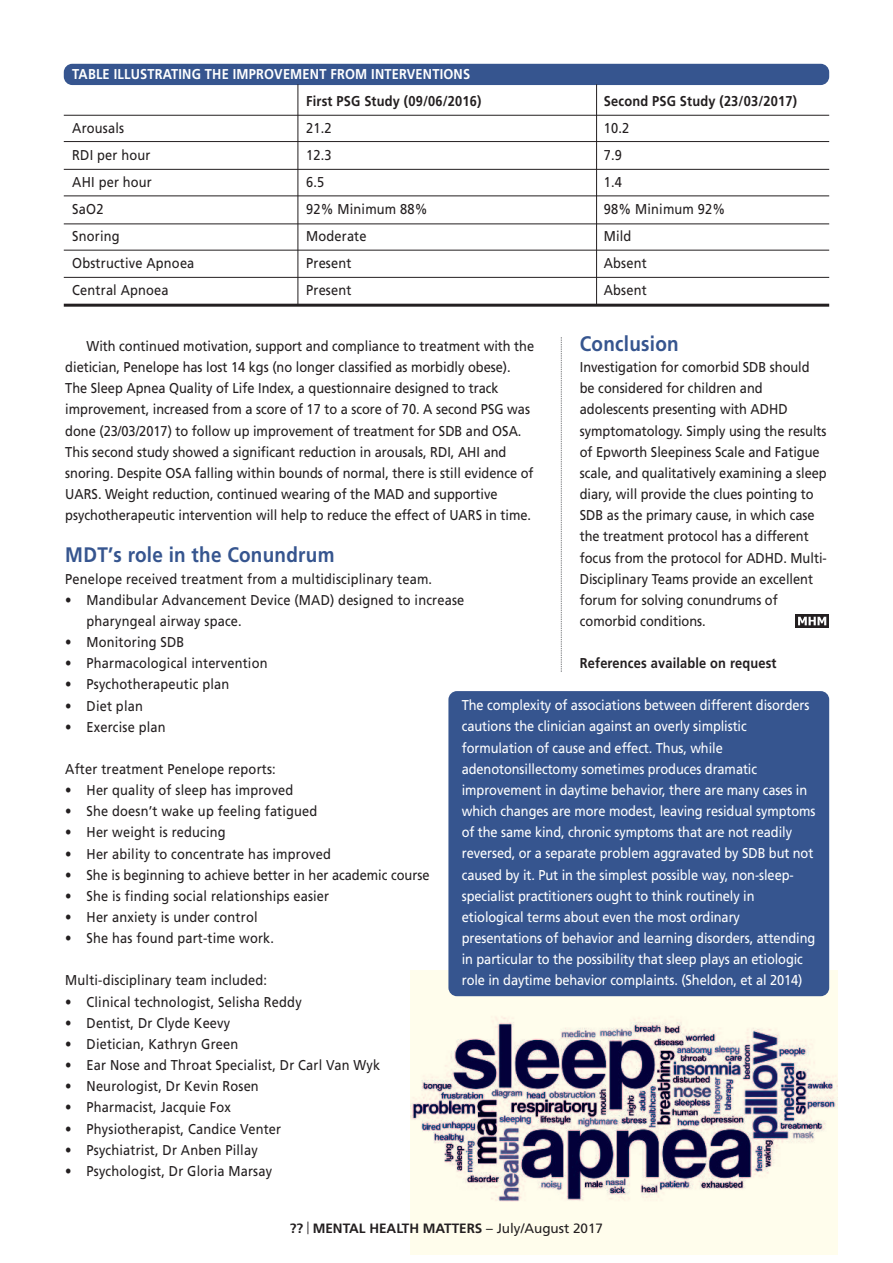
<style>
.page{position:relative;width:893px;height:1263px;background:#fff}
.page>*{position:absolute;margin:0;border:0;box-sizing:border-box;transform-origin:0 0}
.t1{font:700 21px "Frutiger";letter-spacing:.015em;color:#36558f;scale:.9 1}
.t2{font:14.25px/21.1px "Frutiger";color:#231f20;scale:.9 1}
.t3{font:14.25px/21.1px "Frutiger";letter-spacing:-.005em;color:#fff;scale:.9 1}
.t4{font:700 14.25px "Frutiger";letter-spacing:.015em;color:#231f20;scale:.9 1}
.t5{font:700 14.25px "Frutiger";letter-spacing:.015em;color:#fff;scale:.9 1}
.t6{font:700 13.5px "Frutiger";color:#231f20}
.s1{font-size:16.5px}
.s2{font-weight:400}
</style>
<div class="page">
<img style="left:411px;top:971px;width:426px;height:284px">
<svg style="left:561px;top:337px;width:1px;height:335px"></svg>
<div style="left:64px;top:64px;width:765px;height:21px;background:#36558f;border-radius:9px"></div>
<hr style="left:64px;top:115px;width:765px;height:1px;background:#231f20">
<hr style="left:64px;top:141px;width:765px;height:1px;background:#231f20">
<hr style="left:64px;top:169px;width:765px;height:1px;background:#231f20">
<hr style="left:64px;top:195px;width:765px;height:1px;background:#231f20">
<hr style="left:64px;top:223px;width:765px;height:1px;background:#231f20">
<hr style="left:64px;top:250px;width:765px;height:1px;background:#231f20">
<hr style="left:64px;top:277px;width:765px;height:1px;background:#231f20">
<hr style="left:64px;top:304px;width:765px;height:3px;background:#231f20">
<hr style="left:298px;top:84px;width:1px;height:220px;background:#231f20">
<hr style="left:596px;top:84px;width:1px;height:220px;background:#231f20">
<div style="left:448px;top:691px;width:381px;height:305px;background:#36558f;border-radius:9px"></div>
<svg style="left:795px;top:614px;width:34px;height:14px"></svg>
<svg style="left:798px;top:617px;width:28px;height:8px"></svg>
<p class="t5" style="left:72px;top:68px;width:444px">TABLE ILLUSTRATING THE IMPROVEMENT FROM INTERVENTIONS</p>
<p class="t4" style="left:306px;top:95px;width:196px">First PSG Study (09/06/2016)</p>
<p class="t4" style="left:604px;top:95px;width:216px">Second PSG Study (23/03/2017)</p>
<p class="t2" style="left:72px;top:118px;width:59px">Arousals</p>
<p class="t2" style="left:306px;top:118px;width:30px">21.2</p>
<p class="t2" style="left:604px;top:118px;width:30px">10.2</p>
<p class="t2" style="left:72px;top:145px;width:88px">RDI per hour</p>
<p class="t2" style="left:306px;top:145px;width:30px">12.3</p>
<p class="t2" style="left:604px;top:145px;width:22px">7.9</p>
<p class="t2" style="left:72px;top:172px;width:90px">AHI per hour</p>
<p class="t2" style="left:306px;top:172px;width:22px">6.5</p>
<p class="t2" style="left:604px;top:172px;width:22px">1.4</p>
<p class="t2" style="left:72px;top:199px;width:36px">SaO2</p>
<p class="t2" style="left:306px;top:199px;width:137px">92% Minimum 88%</p>
<p class="t2" style="left:604px;top:199px;width:137px">98% Minimum 92%</p>
<p class="t2" style="left:72px;top:226px;width:54px">Snoring</p>
<p class="t2" style="left:306px;top:226px;width:69px">Moderate</p>
<p class="t2" style="left:604px;top:226px;width:32px">Mild</p>
<p class="t2" style="left:72px;top:253px;width:137px">Obstructive Apnoea</p>
<p class="t2" style="left:306px;top:253px;width:52px">Present</p>
<p class="t2" style="left:604px;top:253px;width:49px">Absent</p>
<p class="t2" style="left:72px;top:280px;width:109px">Central Apnoea</p>
<p class="t2" style="left:306px;top:280px;width:52px">Present</p>
<p class="t2" style="left:604px;top:280px;width:49px">Absent</p>
<h1 class="t1" style="left:580px;top:335px;width:111px">Conclusion</h1>
<p class="t2" style="left:580px;top:358px;width:276px">Investigation for comorbid SDB should be considered for children and adolescents presenting with ADHD symptomatology. Simply using the results of Epworth Sleepiness Scale and Fatigue scale, and qualitatively examining a sleep diary, will provide the clues pointing to SDB as the primary cause, in which case the treatment protocol has a different focus from the protocol for ADHD. Multi-Disciplinary Teams provide an excellent forum for solving conundrums of comorbid conditions.</p>
<p class="t4" style="left:580px;top:658px;width:220px">References available on request</p>
<p class="t2" style="left:65px;top:336px;width:522px;text-indent:21px">With continued motivation, support and compliance to treatment with the dietician, Penelope has lost 14 kgs (no longer classified as morbidly obese).<br>The Sleep Apnea Quality of Life Index, a questionnaire designed to track improvement, increased from a score of 17 to a score of 70. A second PSG was done (23/03/2017) to follow up improvement of treatment for SDB and OSA.<br>This second study showed a significant reduction in arousals, RDI, AHI and snoring. Despite OSA falling within bounds of normal, there is still evidence of UARS. Weight reduction, continued wearing of the MAD and supportive psychotherapeutic intervention will help to reduce the effect of UARS in time.</p>
<h1 class="t1" style="left:65px;top:547px;width:301px">MDT’s role in the Conundrum</h1>
<p class="t2" style="left:65px;top:569px;width:409px">Penelope received treatment from a multidisciplinary team.</p>
<p class="t2" style="left:87px;top:590px;width:421px;text-indent:-21px">• Mandibular Advancement Device (MAD) designed to increase pharyngeal airway space.</p>
<p class="t2" style="left:65px;top:633px;width:134px">• Monitoring SDB</p>
<p class="t2" style="left:65px;top:654px;width:226px">• Pharmacological intervention</p>
<p class="t2" style="left:65px;top:675px;width:184px">• Psychotherapeutic plan</p>
<p class="t2" style="left:65px;top:696px;width:88px">• Diet plan</p>
<p class="t2" style="left:65px;top:717px;width:113px">• Exercise plan</p>
<p class="t2" style="left:65px;top:759px;width:235px">After treatment Penelope reports:</p>
<p class="t2" style="left:65px;top:781px;width:255px">• Her quality of sleep has improved</p>
<p class="t2" style="left:65px;top:802px;width:282px">• She doesn’t wake up feeling fatigued</p>
<p class="t2" style="left:65px;top:823px;width:180px">• Her weight is reducing</p>
<p class="t2" style="left:65px;top:844px;width:297px">• Her ability to concentrate has improved</p>
<p class="t2" style="left:65px;top:865px;width:406px">• She is beginning to achieve better in her academic course</p>
<p class="t2" style="left:65px;top:886px;width:295px">• She is finding social relationships easier</p>
<p class="t2" style="left:65px;top:907px;width:215px">• Her anxiety is under control</p>
<p class="t2" style="left:65px;top:929px;width:234px">• She has found part-time work.</p>
<p class="t2" style="left:65px;top:971px;width:226px">Multi-disciplinary team included:</p>
<p class="t2" style="left:65px;top:992px;width:264px">• Clinical technologist, Selisha Reddy</p>
<p class="t2" style="left:65px;top:1013px;width:185px">• Dentist, Dr Clyde Keevy</p>
<p class="t2" style="left:65px;top:1034px;width:194px">• Dietician, Kathryn Green</p>
<p class="t2" style="left:65px;top:1056px;width:351px">• Ear Nose and Throat Specialist, Dr Carl Van Wyk</p>
<p class="t2" style="left:65px;top:1077px;width:217px">• Neurologist, Dr Kevin Rosen</p>
<p class="t2" style="left:65px;top:1098px;width:186px">• Pharmacist, Jacquie Fox</p>
<p class="t2" style="left:65px;top:1119px;width:241px">• Physiotherapist, Candice Venter</p>
<p class="t2" style="left:65px;top:1140px;width:215px">• Psychiatrist, Dr Anben Pillay</p>
<p class="t2" style="left:65px;top:1161px;width:231px">• Psychologist, Dr Gloria Marsay</p>
<p class="t3" style="left:462px;top:696px;width:395px">The complexity of associations between different disorders cautions the clinician against an overly simplistic formulation of cause and effect. Thus, while adenotonsillectomy sometimes produces dramatic improvement in daytime behavior, there are many cases in which changes are more modest, leaving residual symptoms of the same kind, chronic symptoms that are not readily reversed, or a separate problem aggravated by SDB but not caused by it. Put in the simplest possible way, non-sleep&shy;specialist practitioners ought to think routinely in etiological terms about even the most ordinary presentations of behavior and learning disorders, attending in particular to the possibility that sleep plays an etiologic role in daytime behavior complaints. (Sheldon, et al 2014)</p>
<p class="t6" style="left:290px;top:1223px;width:315px">?? <span class="s1">|</span> MENTAL HEALTH MATTERS <span class="s2">– July/August 2017</span></p>
</div>
